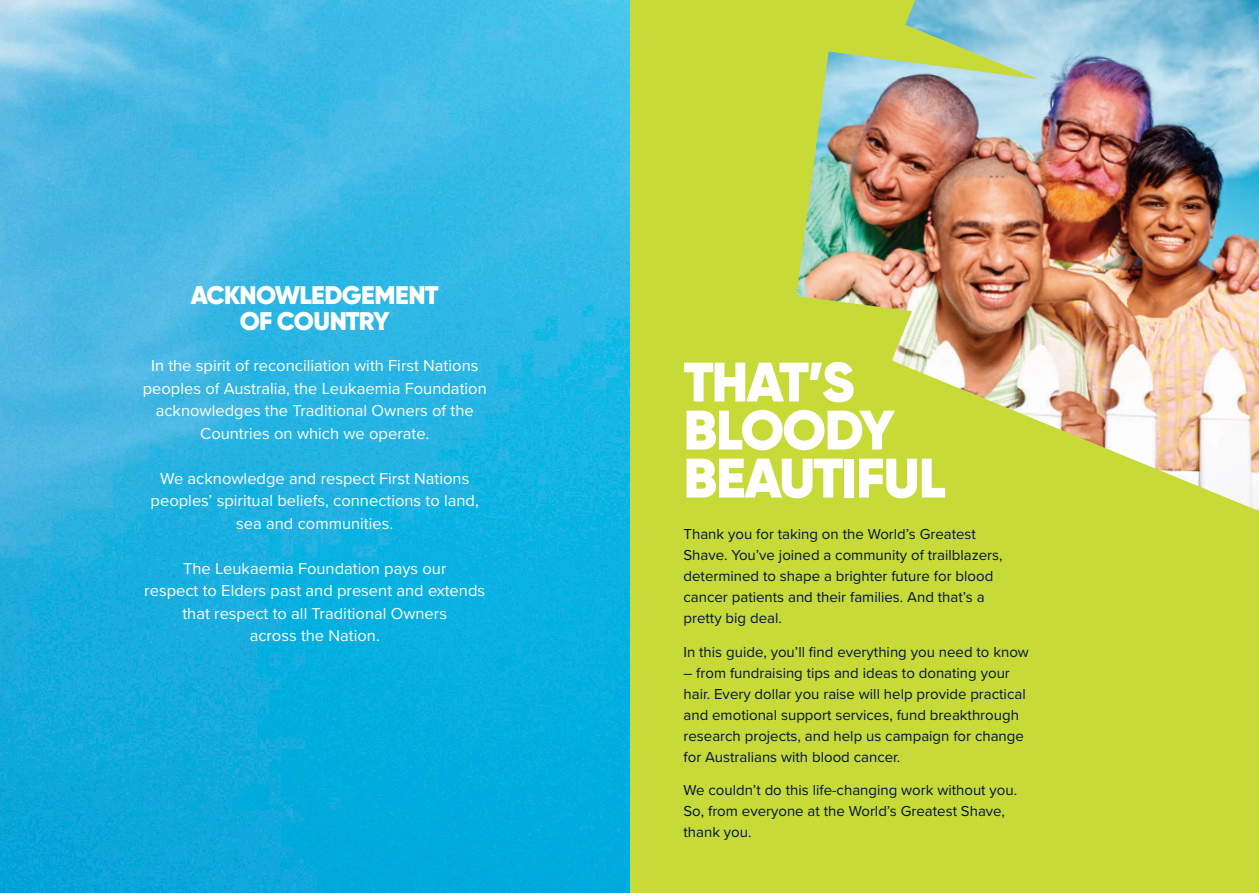
<style>
.page{position:relative;width:1259px;height:893px;background:#fff}
.page>*{position:absolute;margin:0;border:0;box-sizing:border-box;transform-origin:0 0}
.t1{font:900 55.5px/48px "Gilroy";letter-spacing:-.035em;color:#fff}
.t2{font:900 25.5px/25.5px "Gilroy";letter-spacing:-.03em;color:#fff;text-align:center}
.t3{font:16.5px/22.5px "Proxima Nova";color:#fff;text-align:center}
.t4{font:15px/21px "Proxima Nova";color:#001443}
</style>
<div class="page">
<img style="left:0;top:0;width:629px;height:893px">
<div style="left:630px;top:0;width:629px;height:893px;background:#c8da38"></div>
<img style="left:796px;top:0;width:463px;height:511px">
<h2 class="t2" style="left:191px;top:282px;width:249px">ACKNOWLEDGEMENT<br>OF COUNTRY</h2>
<p class="t3" style="left:143px;top:354px;width:345px">In the spirit of reconciliation with First Nations peoples of Australia, the Leukaemia Foundation acknowledges the Traditional Owners of the Countries on which we operate.</p>
<p class="t3" style="left:151px;top:466px;width:330px">We acknowledge and respect First Nations peoples’ spiritual beliefs, connections to land, sea and communities.</p>
<p class="t3" style="left:144px;top:556px;width:342px">The Leukaemia Foundation pays our<br>respect to Elders past and present and extends that respect to all Traditional Owners<br>across the Nation.</p>
<h1 class="t1" style="left:683px;top:358px;width:264px">THAT’S<br>BLOODY<br>BEAUTIFUL</h1>
<p class="t4" style="left:683px;top:523px;width:321px">Thank you for taking on the World’s Greatest Shave. You’ve joined a community of trailblazers, determined to shape a brighter future for blood cancer patients and their families. And that’s a pretty big deal.</p>
<p class="t4" style="left:683px;top:641px;width:347px">In this guide, you’ll find everything you need to know</p>
<p class="t4" style="left:683px;top:662px;width:344px">– from fundraising tips and ideas to donating your hair. Every dollar you raise will help provide practical and emotional support services, fund breakthrough research projects, and help us campaign for change for Australians with blood cancer.</p>
<p class="t4" style="left:683px;top:779px;width:335px">We couldn’t do this life-changing work without you.<br>So, from everyone at the World’s Greatest Shave, thank you.</p>
</div>
